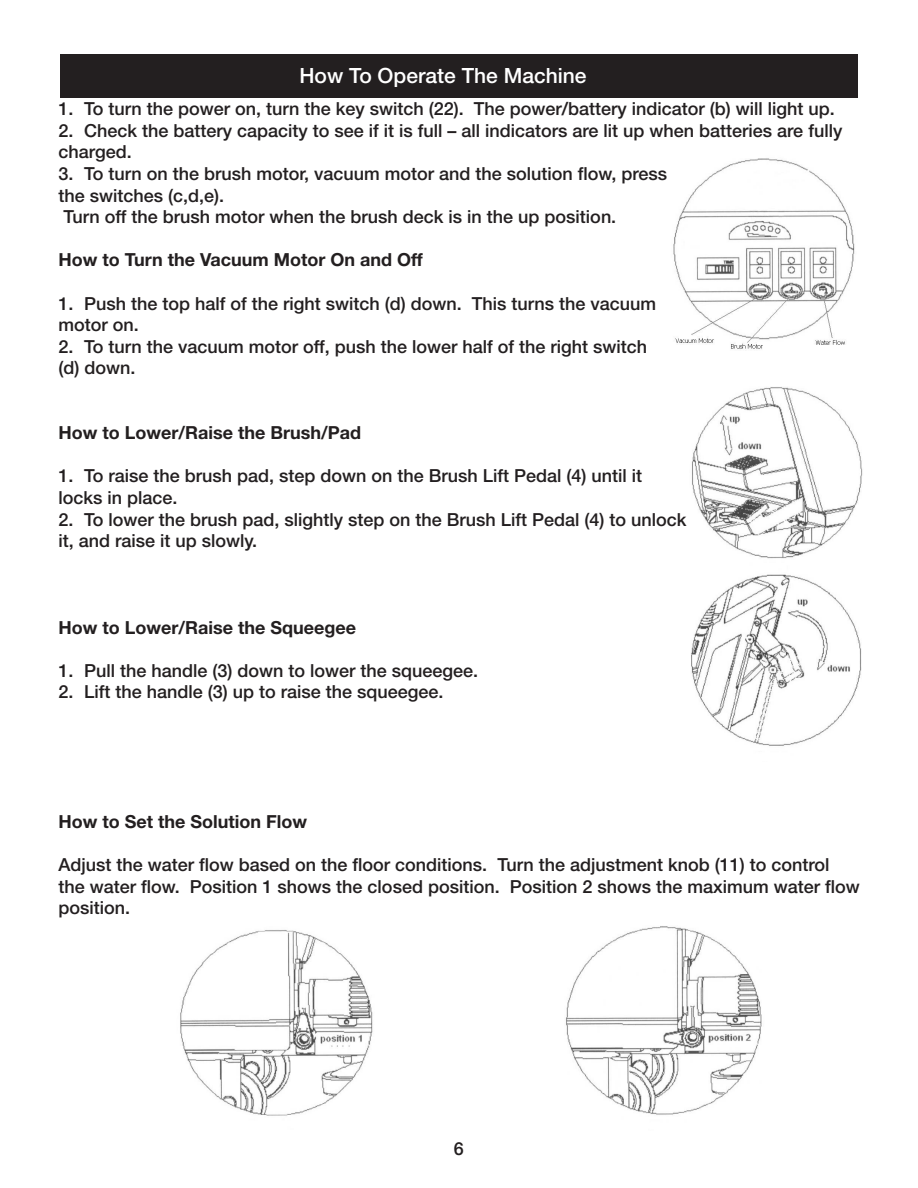
<style>
.page{position:relative;width:918px;height:1188px;background:#fff}
.page>*{position:absolute;margin:0;border:0;box-sizing:border-box;transform-origin:0 0}
.t1{font:500 21px "Helvetica Neue LT Std";color:#fff}
.t2{font:500 18px/21.6px "Helvetica Neue LT Std";color:#231f20}
.t3{font:700 18px "Helvetica Neue LT Std";color:#231f20}
</style>
<div class="page">
<div style="left:60px;top:54px;width:798px;height:44px;background:#231f20"></div>
<img style="left:691px;top:387px;width:172px;height:359px">
<img style="left:180px;top:930px;width:193px;height:186px">
<img style="left:566px;top:926px;width:196px;height:189px">
<img style="left:673px;top:158px;width:182px;height:191px">
<p class="t1" style="left:299px;top:63px;width:289px">How To Operate The Machine</p>
<p class="t2" style="left:58px;top:98px;width:778px">1. To turn the power on, turn the key switch (22). The power/battery indicator (b) will light up.</p>
<p class="t2" style="left:58px;top:119px;width:785px">2. Check the battery capacity to see if it is full – all indicators are lit up when batteries are fully charged.</p>
<p class="t2" style="left:58px;top:163px;width:610px">3. To turn on the brush motor, vacuum motor and the solution flow, press the switches (c,d,e).</p>
<p class="t2" style="left:64px;top:206px;width:554px">Turn off the brush motor when the brush deck is in the up position.</p>
<p class="t3" style="left:58px;top:249px;width:366px">How to Turn the Vacuum Motor On and Off</p>
<p class="t2" style="left:58px;top:292px;width:599px">1. Push the top half of the right switch (d) down. This turns the vacuum motor on.</p>
<p class="t2" style="left:58px;top:335px;width:590px">2. To turn the vacuum motor off, push the lower half of the right switch (d) down.</p>
<p class="t3" style="left:58px;top:422px;width:304px">How to Lower/Raise the Brush/Pad</p>
<p class="t2" style="left:58px;top:465px;width:585px">1. To raise the brush pad, step down on the Brush Lift Pedal (4) until it locks in place.</p>
<p class="t2" style="left:58px;top:508px;width:630px">2. To lower the brush pad, slightly step on the Brush Lift Pedal (4) to unlock it, and raise it up slowly.</p>
<p class="t3" style="left:58px;top:616px;width:299px">How to Lower/Raise the Squeegee</p>
<p class="t2" style="left:58px;top:659px;width:421px">1. Pull the handle (3) down to lower the squeegee.</p>
<p class="t2" style="left:58px;top:681px;width:386px">2. Lift the handle (3) up to raise the squeegee.</p>
<p class="t3" style="left:58px;top:810px;width:250px">How to Set the Solution Flow</p>
<p class="t2" style="left:58px;top:854px;width:803px">Adjust the water flow based on the floor conditions. Turn the adjustment knob (11) to control the water flow. Position 1 shows the closed position. Position 2 shows the maximum water flow position.</p>
<p class="t2" style="left:454px;top:1138px;width:12px">6</p>
</div>
